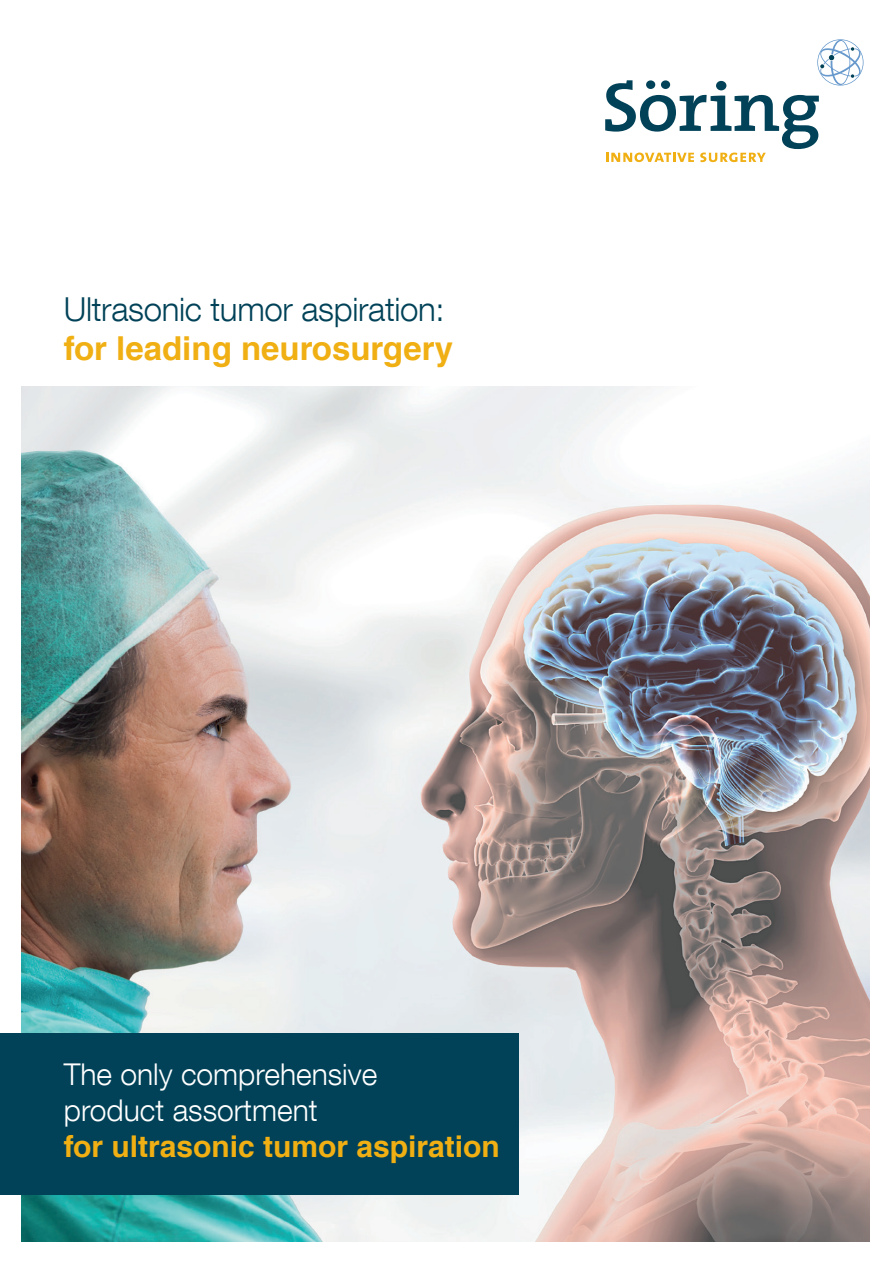
<style>
.page{position:relative;width:893px;height:1263px;background:#fff}
.page>*{position:absolute;margin:0;border:0;box-sizing:border-box;transform-origin:0 0}
.t1{font:300 33px "Helvetica Neue LT Com";letter-spacing:-.01em;color:#014258}
.t2{font:700 33px "Helvetica LT Com";color:#f0af13}
.t3{font:300 30px/36px "Helvetica Neue LT Com";color:#fff}
.t4{font:700 30px "Helvetica LT Com";color:#f0af13}
</style>
<div class="page">
<svg style="left:605px;top:39px;width:258px;height:123px"></svg>
<img style="left:21px;top:387px;width:849px;height:855px">
<div style="left:0;top:1033px;width:519px;height:162px;background:#014258"></div>
<p class="t1" style="left:64px;top:289px;width:383px">Ultrasonic tumor aspiration:</p>
<p class="t2" style="left:64px;top:328px;width:391px">for leading neurosurgery</p>
<p class="t3" style="left:64px;top:1055px;width:315px">The only comprehensive product assortment</p>
<p class="t4" style="left:64px;top:1128px;width:438px">for ultrasonic tumor aspiration</p>
</div>
